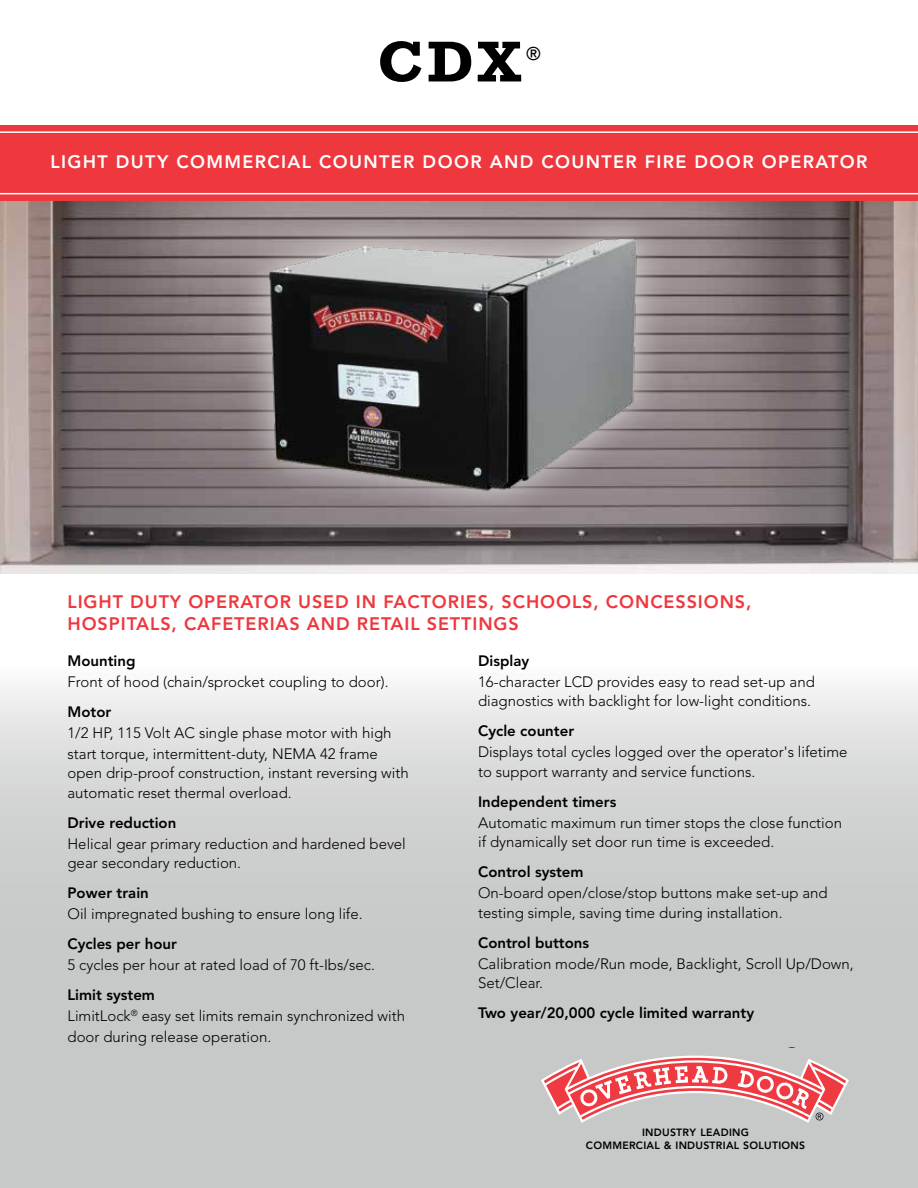
<style>
.page{position:relative;width:918px;height:1188px;background:#fff}
.page>*{position:absolute;margin:0;border:0;box-sizing:border-box;transform-origin:0 0}
.t1{font:700 54px "Rockwell";color:#000}
.t2{font:500 18.3px "Avenir LT Std";color:#000}
.t3{font:800 18px/21.6px "Avenir LT Std";letter-spacing:.05em;color:#ef373e}
.t4{font:800 18px "Avenir LT Std";letter-spacing:.075em;color:#fff}
.t5{font:300 15px/19.5px "Avenir LT Std";color:#000}
.t6{font:800 15px "Avenir LT Std";color:#000}
.t7{font:800 10.5px/13.5px "Avenir LT Std";letter-spacing:.025em;color:#000;text-align:center}
.s1{font-weight:800}
</style>
<div class="page">
<svg style="left:0;top:685px;width:918px;height:503px;background:#ced0cf"></svg>
<img style="left:0;top:201px;width:918px;height:372px">
<div style="left:235px;top:205px;width:436px;height:318px;background:#fff;opacity:.73"></div>
<img style="left:267px;top:233px;width:375px;height:261px">
<svg style="left:541px;top:1056px;width:308px;height:67px"></svg>
<div style="left:0;top:125px;width:918px;height:76px;background:#ef373e"></div>
<hr style="left:0;top:193px;width:918px;height:1px;background:#fff">
<hr style="left:0;top:131px;width:918px;height:2px;background:#fff">
<h1 class="t1" style="left:377px;top:27px;width:145px">CDX</h1>
<p class="t2" style="left:526px;top:44px;width:16px">®</p>
<p class="t4" style="left:51px;top:151px;width:818px">LIGHT DUTY COMMERCIAL COUNTER DOOR AND COUNTER FIRE DOOR OPERATOR</p>
<p class="t3" style="left:68px;top:591px;width:686px">LIGHT DUTY OPERATOR USED IN FACTORIES, SCHOOLS, CONCESSIONS,<br>HOSPITALS, CAFETERIAS AND RETAIL SETTINGS</p>
<p class="t6" style="left:68px;top:652px;width:70px">Mounting</p>
<p class="t5" style="left:68px;top:672px;width:323px">Front of hood (chain/sprocket coupling to door).</p>
<p class="t6" style="left:68px;top:703px;width:45px">Motor</p>
<p class="t5" style="left:68px;top:722px;width:326px;line-height:21px">1/2 HP, 115 Volt AC single phase motor with high start torque, intermittent-duty, NEMA 42 frame</p>
<p class="t5" style="left:68px;top:763px;width:343px">open drip-proof construction, instant reversing with automatic reset thermal overload.</p>
<p class="t6" style="left:68px;top:814px;width:110px">Drive reduction</p>
<p class="t5" style="left:68px;top:834px;width:340px">Helical gear primary reduction and hardened bevel gear secondary reduction.</p>
<p class="t6" style="left:68px;top:884px;width:83px">Power train</p>
<p class="t5" style="left:68px;top:904px;width:297px">Oil impregnated bushing to ensure long life.</p>
<p class="t6" style="left:68px;top:935px;width:111px">Cycles per hour</p>
<p class="t5" style="left:68px;top:955px;width:309px">5 cycles per hour at rated load of 70 ft-Ibs/sec.</p>
<p class="t5" style="left:68px;top:985px;width:339px;line-height:21px"><span class="s1">Limit system<br></span>LimitLock<sup>®</sup> easy set limits remain synchronized with door during release operation.</p>
<p class="t6" style="left:478px;top:652px;width:53px">Display</p>
<p class="t5" style="left:478px;top:672px;width:338px">16-character LCD provides easy to read set-up and diagnostics with backlight for low-light conditions.</p>
<p class="t6" style="left:478px;top:722px;width:98px">Cycle counter</p>
<p class="t5" style="left:478px;top:742px;width:371px">Displays total cycles logged over the operator's lifetime to support warranty and service functions.</p>
<p class="t6" style="left:478px;top:793px;width:140px">Independent timers</p>
<p class="t5" style="left:478px;top:813px;width:366px">Automatic maximum run timer stops the close function if dynamically set door run time is exceeded.</p>
<p class="t6" style="left:478px;top:863px;width:107px">Control system</p>
<p class="t5" style="left:478px;top:883px;width:351px">On-board open/close/stop buttons make set-up and testing simple, saving time during installation.</p>
<p class="t6" style="left:478px;top:934px;width:113px">Control buttons</p>
<p class="t5" style="left:478px;top:954px;width:377px">Calibration mode/Run mode, Backlight, Scroll Up/Down,<br>Set/Clear.</p>
<p class="t6" style="left:478px;top:1004px;width:278px">Two year/20,000 cycle limited warranty</p>
<p class="t7" style="left:586px;top:1125px;width:221px">INDUSTRY LEADING<br>COMMERCIAL &amp; INDUSTRIAL SOLUTIONS</p>
</div>
